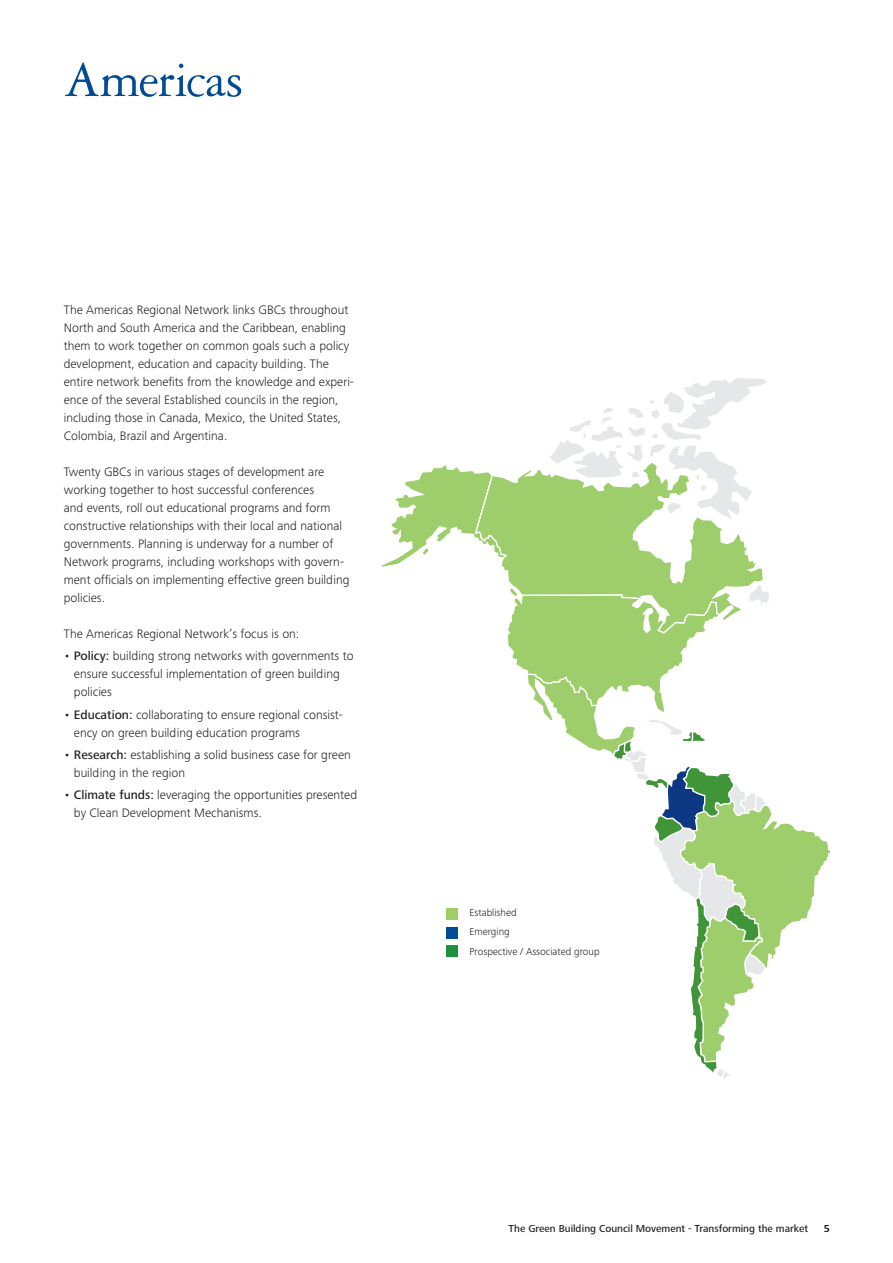
<style>
.page{position:relative;width:893px;height:1263px;background:#fff}
.page>*{position:absolute;margin:0;border:0;box-sizing:border-box;transform-origin:0 0}
.t1{font:52.5px "Garamond 3 LT Std";letter-spacing:-.02em;color:#014a94}
.t2{font:300 12.75px/18px "Frutiger Next Pro";color:#231f20}
.t3{font:500 10.5px "Frutiger Next Pro";color:#231f20}
.t4{font:300 10.5px/19.5px "Frutiger Next Pro";color:#231f20}
.t5{font:700 10.5px "Frutiger Next Pro";color:#231f20}
.s1{font-weight:500}
</style>
<div class="page">
<svg style="left:504px;top:470px;width:259px;height:112px"></svg>
<svg style="left:381px;top:465px;width:128px;height:104px"></svg>
<svg style="left:547px;top:378px;width:220px;height:146px"></svg>
<svg style="left:508px;top:582px;width:323px;height:497px"></svg>
<div style="left:446px;top:908px;width:12px;height:11px;background:#9fce66"></div>
<div style="left:446px;top:927px;width:12px;height:11px;background:#014a94"></div>
<div style="left:446px;top:945px;width:12px;height:12px;background:#1f913e"></div>
<h1 class="t1" style="left:64px;top:52px;width:180px">Americas</h1>
<p class="t2" style="left:64px;top:301px;width:292px">The Americas Regional Network links GBCs throughout North and South America and the Caribbean, enabling them to work together on common goals such a policy development, education and capacity building. The entire network benefits from the knowledge and experi&shy;ence of the several Established councils in the region, including those in Canada, Mexico, the United States, Colombia, Brazil and Argentina.</p>
<p class="t2" style="left:64px;top:463px;width:287px">Twenty GBCs in various stages of development are working together to host successful conferences<br>and events, roll out educational programs and form constructive relationships with their local and national governments. Planning is underway for a number of Network programs, including workshops with govern&shy;ment officials on implementing effective green building policies.</p>
<p class="t2" style="left:64px;top:625px;width:237px">The Americas Regional Network’s focus is on:</p>
<p class="t2" style="left:74px;top:647px;width:281px;text-indent:-10px">• <span class="s1">Policy:</span> building strong networks with governments to ensure successful implementation of green building policies</p>
<p class="t2" style="left:74px;top:705px;width:271px;text-indent:-10px">• <span class="s1">Education:</span> collaborating to ensure regional consist&shy;ency on green building education programs</p>
<p class="t2" style="left:74px;top:746px;width:278px;text-indent:-10px">• <span class="s1">Research:</span> establishing a solid business case for green building in the region</p>
<p class="t2" style="left:74px;top:786px;width:285px;text-indent:-10px">• <span class="s1">Climate funds:</span> leveraging the opportunities presented by Clean Development Mechanisms.</p>
<p class="t4" style="left:470px;top:902px;width:132px">Established<br>Emerging<br>Prospective / Associated group</p>
<p class="t3" style="left:508px;top:1222px;width:301px">The Green Building Council Movement - Transforming the market</p>
<p class="t5" style="left:824px;top:1222px;width:8px">5</p>
</div>
